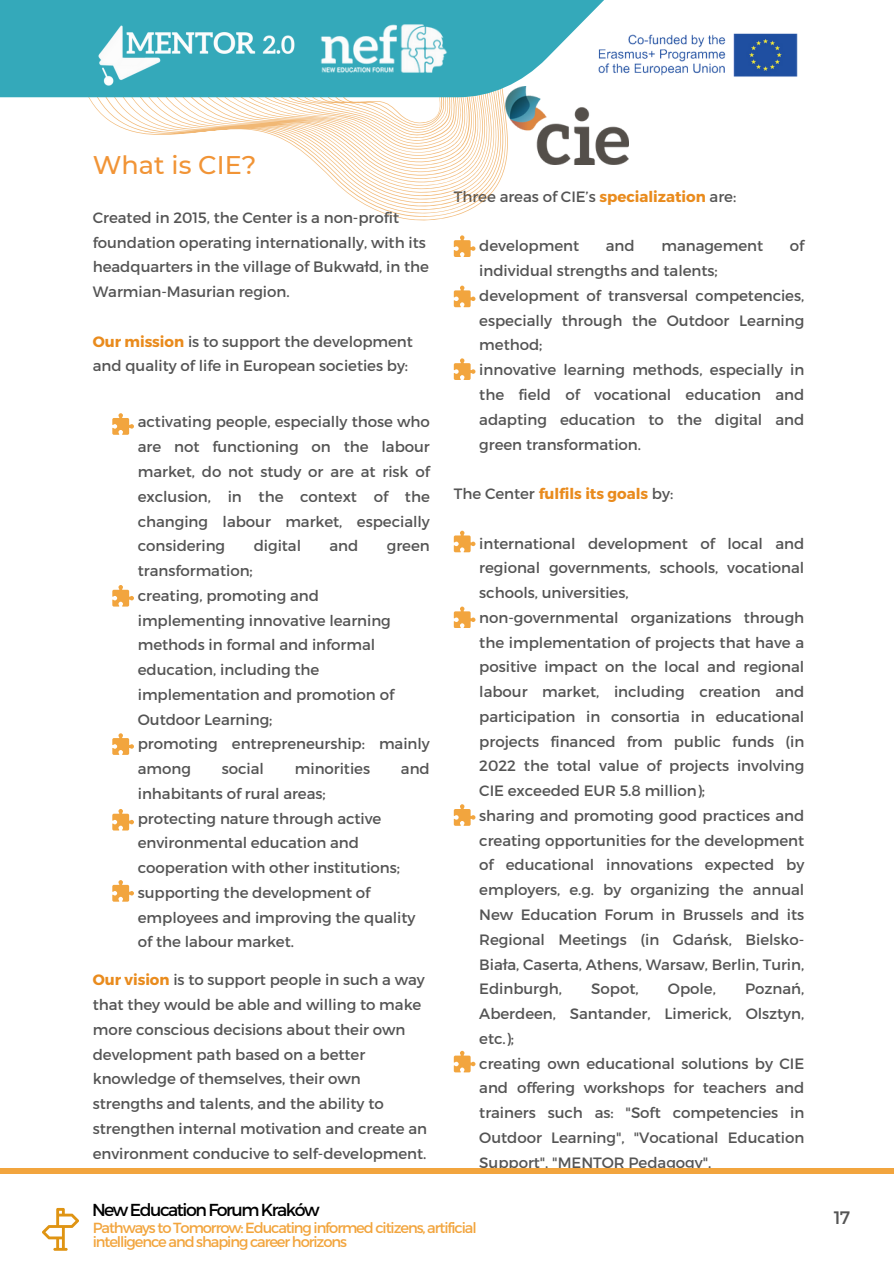
<style>
.page{position:relative;width:894px;height:1264px;background:#fff}
.page>*{position:absolute;margin:0;border:0;box-sizing:border-box;transform-origin:0 0}
.t1{font:500 25.5px "Montserrat";color:#f19436}
.t2{font:18px "Montserrat";color:#545454}
.t3{font:17.4px "Montserrat";letter-spacing:-.085em;color:#000}
.t4{font:15px/24.8px "Montserrat";letter-spacing:-.005em;color:#545454;text-align:justify}
.t5{font:700 15px "Montserrat";letter-spacing:-.005em;color:#e98b1d}
.t6{font:14.7px/14.7px "Montserrat";letter-spacing:-.075em;color:#f2a53e}
.s1{font-weight:700;color:#e98b1d}
.s2{font-weight:400;color:#545454}
</style>
<div class="page">
<svg style="left:55px;top:97px;width:451px;height:153px"></svg>
<div style="left:0;top:1168px;width:893px;height:6px;background:#f2a53e"></div>
<svg style="left:112px;top:413px;width:22px;height:21px"></svg>
<svg style="left:112px;top:585px;width:22px;height:21px"></svg>
<svg style="left:112px;top:733px;width:22px;height:21px"></svg>
<svg style="left:112px;top:880px;width:22px;height:21px"></svg>
<svg style="left:112px;top:809px;width:22px;height:21px"></svg>
<svg style="left:453px;top:235px;width:22px;height:22px"></svg>
<svg style="left:453px;top:285px;width:22px;height:22px"></svg>
<svg style="left:453px;top:358px;width:22px;height:22px"></svg>
<svg style="left:453px;top:530px;width:22px;height:22px"></svg>
<svg style="left:453px;top:606px;width:22px;height:22px"></svg>
<svg style="left:453px;top:804px;width:22px;height:21px"></svg>
<svg style="left:453px;top:1050px;width:22px;height:22px"></svg>
<img style="left:503px;top:97px;width:125px;height:68px">
<svg style="left:0;top:0;width:604px;height:97px;background:#54b6c4"></svg>
<img style="left:84px;top:15px;width:224px;height:78px">
<div style="left:592px;top:24px;width:212px;height:65px;background:#fff"></div>
<img style="left:576px;top:31px;width:221px;height:47px">
<svg style="left:42px;top:1207px;width:37px;height:43px"></svg>
<p class="t1" style="left:93px;top:149px;width:165px">What is CIE?</p>
<p class="t4" style="left:93px;top:204px;width:338px;text-align:left">Created in 2015, the Center is a non-profit foundation operating internationally, with its headquarters in the village of Bukwałd, in the Warmian-Masurian region.</p>
<p class="t4" style="left:93px;top:328px;width:321px"><span class="s1">Our mission</span> is to support the development and quality of life in European societies by:</p>
<p class="t4" style="left:138px;top:409px;width:293px">activating people, especially those who are not functioning on the labour market, do not study or are at risk of exclusion, in the context of the changing labour market, especially considering</p>
<p class="t4" style="left:253px;top:533px;width:49px">digital</p>
<p class="t4" style="left:329px;top:533px;width:30px">and</p>
<p class="t4" style="left:387px;top:533px;width:44px">green</p>
<p class="t4" style="left:138px;top:557px;width:116px">transformation;</p>
<p class="t4" style="left:138px;top:582px;width:258px;text-align:left">creating, promoting and implementing innovative learning methods in formal and informal education, including the implementation and promotion of<br>Outdoor Learning;</p>
<p class="t4" style="left:138px;top:731px;width:293px">promoting entrepreneurship: mainly among</p>
<p class="t4" style="left:222px;top:755px;width:44px">social</p>
<p class="t4" style="left:295px;top:755px;width:77px">minorities</p>
<p class="t4" style="left:401px;top:755px;width:30px">and</p>
<p class="t4" style="left:138px;top:780px;width:189px">inhabitants of rural areas;</p>
<p class="t4" style="left:138px;top:805px;width:264px;text-align:left">protecting nature through active environmental education and cooperation with other institutions;</p>
<p class="t4" style="left:138px;top:879px;width:279px;text-align:left">supporting the development of employees and improving the quality of the labour market.</p>
<p class="t4" style="left:93px;top:966px;width:336px;text-align:left"><span class="s1">Our vision</span> is to support people in such a way that they would be able and willing to make more conscious decisions about their own development path based on a better knowledge of themselves, their own strengths and talents, and the ability to strengthen internal motivation and create an environment conducive to self-development.</p>
<p class="t4" style="left:453px;top:183px;width:284px">Three areas of CIE’s <span class="s1">specialization</span> are:</p>
<p class="t4" style="left:479px;top:233px;width:101px">development</p>
<p class="t4" style="left:605px;top:233px;width:30px">and</p>
<p class="t4" style="left:661px;top:233px;width:103px">management</p>
<p class="t4" style="left:789px;top:233px;width:16px">of</p>
<p class="t4" style="left:479px;top:258px;width:240px">individual strengths and talents;</p>
<p class="t4" style="left:479px;top:282px;width:326px">development of transversal competencies, especially through the Outdoor Learning method;</p>
<p class="t4" style="left:479px;top:357px;width:326px">innovative learning methods, especially in the field of vocational education and adapting education to the digital and green transformation.</p>
<p class="t5" style="left:453px;top:484px;width:221px"><span class="s2">The Center</span> fulfils its goals <span class="s2">by:</span></p>
<h1 class="t4" style="left:479px;top:530px;width:326px">international development of local and regional governments, schools, vocational schools, universities,</h1>
<p class="t4" style="left:479px;top:604px;width:326px">non-governmental organizations through the implementation of projects that have a positive impact on the local and regional labour market, including creation and participation in consortia in educational projects financed from public funds (in 2022 the total value of projects involving CIE exceeded EUR 5.8 million);</p>
<p class="t4" style="left:479px;top:802px;width:326px">sharing and promoting good practices and creating opportunities for the development of educational innovations expected by employers, e.g. by organizing the annual New Education Forum in Brussels and its Regional Meetings (in Gdańsk, Bielsko-Biała, Caserta, Athens, Warsaw, Berlin, Turin, Edinburgh,</p>
<p class="t4" style="left:479px;top:975px;width:326px;text-indent:266px">Poznań, Aberdeen, Santander, Limerick, Olsztyn, etc.);</p>
<p class="t4" style="left:479px;top:1050px;width:326px">creating own educational solutions by CIE and offering workshops for teachers and trainers such as: "Soft competencies in Outdoor Learning", "Vocational Education Support", "MENTOR Pedagogy".</p>
<p class="t4" style="left:591px;top:975px;width:49px">Sopot,</p>
<p class="t4" style="left:667px;top:975px;width:49px">Opole,</p>
<p class="t3" style="left:92px;top:1198px;width:229px">New Education Forum Kraków</p>
<p class="t6" style="left:93px;top:1219px;width:385px">Pathways to Tomorrow: Educating informed citizens, artificial intelligence and shaping career horizons</p>
<p class="t2" style="left:833px;top:1206px;width:18px">17</p>
</div>
